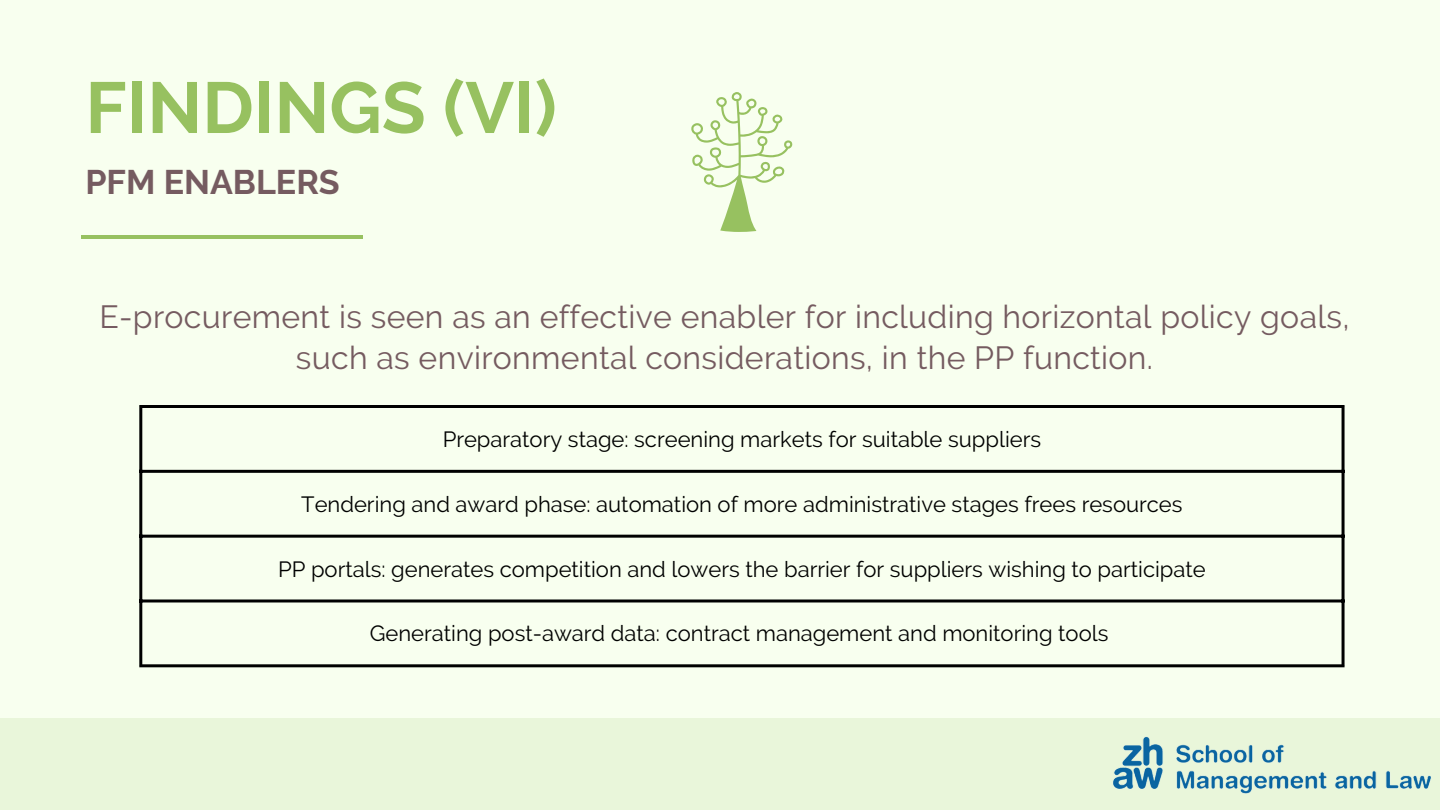
<style>
.page{position:relative;width:1440px;height:810px;background:#f8ffef}
.page>*{position:absolute;margin:0;border:0;box-sizing:border-box;transform-origin:0 0}
.t1{font:700 72px "Raleway";color:#97c160}
.t2{font:700 34px "Raleway";color:#755b60}
.t3{font:32px/41.2px "Raleway";letter-spacing:.01em;color:#755b60;text-align:center}
.t4{font:22px "Raleway";color:#000}
</style>
<div class="page">
<div style="left:0;top:719px;width:1440px;height:91px;background:#e9f6da"></div>
<hr style="left:81px;top:235px;width:277px;height:4px;background:#97c160">
<svg style="left:691px;top:92px;width:101px;height:140px"></svg>
<img style="left:1113px;top:736px;width:318px;height:58px">
<hr style="left:85px;top:235px;width:278px;height:4px;background:#97c160">
<hr style="left:139px;top:408px;width:3px;height:256px;background:#000">
<hr style="left:1342px;top:408px;width:3px;height:256px;background:#000">
<hr style="left:139px;top:405px;width:1206px;height:3px;background:#000">
<hr style="left:139px;top:470px;width:1206px;height:3px;background:#000">
<hr style="left:139px;top:535px;width:1206px;height:3px;background:#000">
<hr style="left:139px;top:599px;width:1206px;height:3px;background:#000">
<hr style="left:139px;top:664px;width:1206px;height:3px;background:#000">
<h1 class="t1" style="left:85px;top:65px;width:473px">FINDINGS (VI)</h1>
<h2 class="t2" style="left:85px;top:162px;width:256px">PFM ENABLERS</h2>
<h3 class="t3" style="left:99px;top:296px;width:1252px">E-procurement is seen as an effective enabler for including horizontal policy goals, such as environmental considerations, in the PP function.</h3>
<p class="t4" style="left:443px;top:426px;width:600px">Preparatory stage: screening markets for suitable suppliers</p>
<p class="t4" style="left:301px;top:491px;width:883px">Tendering and award phase: automation of more administrative stages frees resources</p>
<p class="t4" style="left:278px;top:556px;width:929px">PP portals: generates competition and lowers the barrier for suppliers wishing to participate</p>
<p class="t4" style="left:370px;top:621px;width:740px">Generating post-award data: contract management and monitoring tools</p>
</div>
